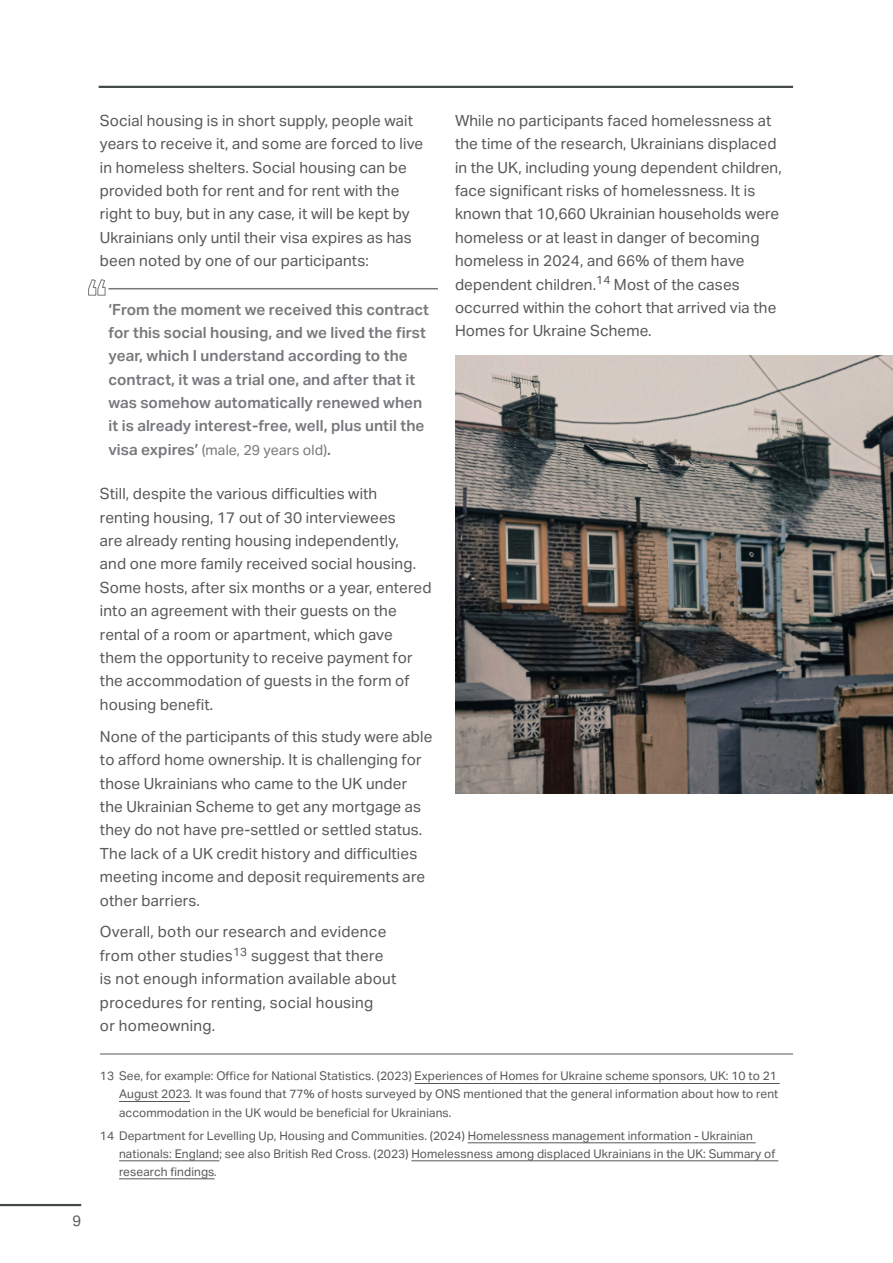
<style>
.page{position:relative;width:893px;height:1263px;background:#fff}
.page>*{position:absolute;margin:0;border:0;box-sizing:border-box;transform-origin:0 0}
.Body{font:15.3px/23.4px "Aktiv Grotesk";letter-spacing:.005em;color:#57585a}
.t1{font:600 15.3px/23.2px "Aktiv Grotesk";letter-spacing:.005em;color:#76787b}
.t2{font:15px "Aktiv Grotesk";color:#57585a}
.t3{font:14.25px "Aktiv Grotesk";letter-spacing:.005em;color:#76787b}
.Footnote{font:12px/18px "Aktiv Grotesk";letter-spacing:.005em;color:#57585a}
.s1{font-weight:600;font-size:15.3px}
.s2{font-style:italic}
</style>
<div class="page">
<hr style="left:99px;top:86px;width:694px;height:2px;background:#444a47">
<hr style="left:0;top:1204px;width:81px;height:2px;background:#444a47">
<hr style="left:108px;top:288px;width:330px;height:1px;background:#76787b">
<hr style="left:100px;top:1053px;width:693px;height:1px;background:#57585a">
<hr style="left:415px;top:1083px;width:365px;height:1px;background:#57585a">
<hr style="left:119px;top:1101px;width:71px;height:1px;background:#57585a">
<hr style="left:468px;top:1142px;width:288px;height:1px;background:#57585a">
<hr style="left:119px;top:1160px;width:100px;height:1px;background:#57585a">
<hr style="left:411px;top:1160px;width:367px;height:1px;background:#57585a">
<hr style="left:119px;top:1178px;width:96px;height:1px;background:#57585a">
<img style="left:455px;top:355px;width:438px;height:438px">
<svg style="left:88px;top:279px;width:18px;height:17px"></svg>
<p class="t2" style="left:72px;top:1212px;width:10px">9</p>
<p class="Body" style="left:100px;top:109px;width:325px">Social housing is in short supply, people wait years to receive it, and some are forced to live in homeless shelters. Social housing can be provided both for rent and for rent with the right to buy, but in any case, it will be kept by Ukrainians only until their visa expires as has been noted by one of our participants:</p>
<p class="t1" style="left:108px;top:298px;width:322px">‘From the moment we received this contract for this social housing, and we lived the first year, which I understand according to the contract, it was a trial one, and after that it was somehow automatically renewed when it is already interest-free, well, plus until the</p>
<p class="t3" style="left:108px;top:441px;width:224px"><span class="s1">visa expires’</span> (male, 29 years old)<span class="s1">.</span></p>
<p class="Body" style="left:100px;top:482px;width:333px">Still, despite the various difficulties with<br>renting housing, 17 out of 30 interviewees<br>are already renting housing independently,<br>and one more family received social housing.<br>Some hosts, after six months or a year, entered into an agreement with their guests on the rental of a room or apartment, which gave them the opportunity to receive payment for the accommodation of guests in the form of housing benefit.</p>
<p class="Body" style="left:100px;top:725px;width:334px">None of the participants of this study were able to afford home ownership. It is challenging for those Ukrainians who came to the UK under the Ukrainian Scheme to get any mortgage as they do not have pre-settled or settled status.<br>The lack of a UK credit history and difficulties meeting income and deposit requirements are other barriers.</p>
<p class="Body" style="left:100px;top:920px;width:298px">Overall, both our research and evidence from other studies<sup>13</sup> suggest that there is not enough information available about procedures for renting, social housing<br>or homeowning.</p>
<p class="Footnote" style="left:119px;top:1067px;width:661px;text-indent:-19px">13 See, for example: Office for National Statistics. (2023) Experiences of Homes for Ukraine scheme sponsors, UK: 10 to 21<br>August 2023<span class="s2">.</span> It was found that 77% of hosts surveyed by ONS mentioned that the general information about how to rent accommodation in the UK would be beneficial for Ukrainians.</p>
<p class="Footnote" style="left:119px;top:1127px;width:658px;text-indent:-19px">14 Department for Levelling Up, Housing and Communities. (2024) Homelessness management information - Ukrainian nationals: England; see also British Red Cross. (2023) Homelessness among displaced Ukrainians in the UK: Summary of research findings<span class="s2">.</span></p>
<p class="Body" style="left:455px;top:109px;width:328px">While no participants faced homelessness at the time of the research, Ukrainians displaced in the UK, including young dependent children, face significant risks of homelessness. It is known that 10,660 Ukrainian households were homeless or at least in danger of becoming homeless in 2024, and 66% of them have dependent children.<sup>14</sup> Most of the cases occurred within the cohort that arrived via the Homes for Ukraine Scheme.</p>
</div>
